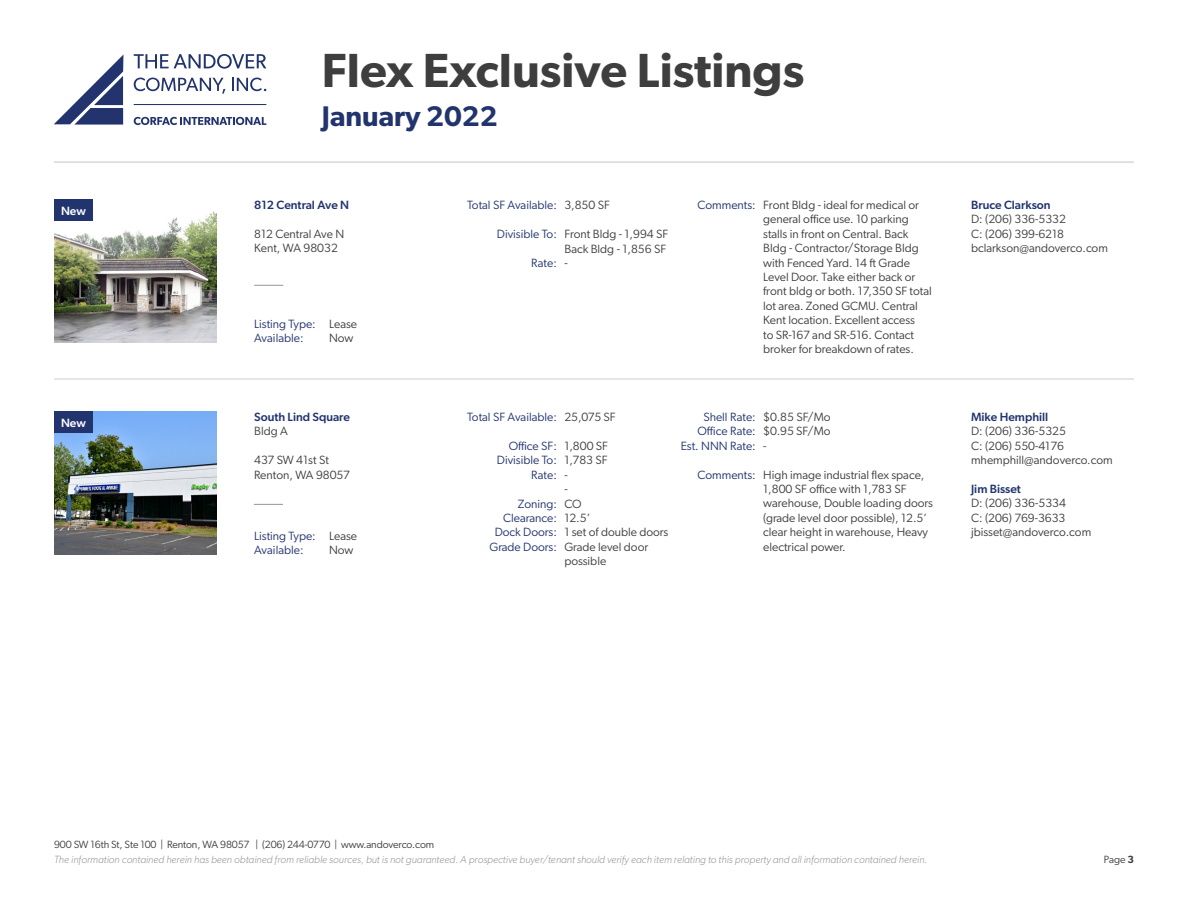
<style>
.page{position:relative;width:1188px;height:918px;background:#fff}
.page>*{position:absolute;margin:0;border:0;box-sizing:border-box;transform-origin:0 0}
.t1{font:600 48px "Gibson";color:#3e3e3f}
.t2{font:600 28.5px "Gibson";color:#22346e}
.t3{font:12px/14.4px "Gibson";color:#3e3e3f}
.t4{font:12px "Gibson";color:#22346e}
.t5{font:500 12px "Gibson";color:#22346e}
.t6{font:500 12px "Gibson";letter-spacing:-.005em;color:#fff}
.t7{font:italic 300 10.5px "Gibson";color:#939598}
.t8{font:10.5px "Gibson";letter-spacing:-.01em;color:#3e3e3f}
.s1{font-weight:600}
</style>
<div class="page">
<svg style="left:54px;top:55px;width:69px;height:70px"></svg>
<svg style="left:134px;top:54px;width:132px;height:15px"></svg>
<hr style="left:134px;top:104px;width:132px;height:1px;background:#22336d">
<svg style="left:134px;top:117px;width:132px;height:8px"></svg>
<svg style="left:134px;top:78px;width:91px;height:16px"></svg>
<svg style="left:232px;top:78px;width:34px;height:13px"></svg>
<hr style="left:54px;top:162px;width:1080px;height:1px;background:#dcdddf">
<hr style="left:54px;top:378px;width:1080px;height:2px;background:#dcdddf">
<img style="left:54px;top:211px;width:162px;height:131px">
<svg style="left:254px;top:285px;width:29px;height:1px"></svg>
<div style="left:54px;top:199px;width:39px;height:22px;background:#22346e"></div>
<img style="left:54px;top:412px;width:162px;height:142px">
<svg style="left:254px;top:504px;width:29px;height:1px"></svg>
<div style="left:54px;top:411px;width:39px;height:22px;background:#22346e"></div>
<p class="t6" style="left:61px;top:204px;width:26px">New</p>
<p class="t6" style="left:61px;top:416px;width:26px">New</p>
<h1 class="t1" style="left:322px;top:42px;width:484px">Flex Exclusive Listings</h1>
<h2 class="t2" style="left:322px;top:100px;width:177px">January 2022</h2>
<p class="t5" style="left:254px;top:198px;width:97px">812 Central Ave N</p>
<p class="t3" style="left:254px;top:226px;width:92px">812 Central Ave N</p>
<p class="t3" style="left:254px;top:241px;width:85px">Kent, WA 98032</p>
<p class="t4" style="left:254px;top:317px;width:63px">Listing Type:</p>
<p class="t4" style="left:254px;top:331px;width:51px">Available:</p>
<p class="t3" style="left:329px;top:316px;width:30px">Lease</p>
<p class="t3" style="left:329px;top:331px;width:26px">Now</p>
<p class="t5" style="left:254px;top:410px;width:97px">South Lind Square</p>
<p class="t3" style="left:254px;top:424px;width:35px">Bldg A</p>
<p class="t3" style="left:254px;top:453px;width:76px">437 SW 41st St</p>
<p class="t3" style="left:254px;top:467px;width:97px">Renton, WA 98057</p>
<p class="t4" style="left:254px;top:528px;width:63px">Listing Type:</p>
<p class="t4" style="left:254px;top:543px;width:51px">Available:</p>
<p class="t3" style="left:329px;top:528px;width:30px">Lease</p>
<p class="t3" style="left:329px;top:543px;width:26px">Now</p>
<p class="t4" style="left:467px;top:198px;width:91px">Total SF Available:</p>
<p class="t4" style="left:497px;top:227px;width:62px">Divisible To:</p>
<p class="t4" style="left:531px;top:256px;width:27px">Rate:</p>
<p class="t3" style="left:564px;top:198px;width:47px">3,850 SF</p>
<p class="t3" style="left:564px;top:227px;width:105px">Front Bldg - 1,994 SF</p>
<p class="t3" style="left:564px;top:241px;width:103px">Back Bldg - 1,856 SF</p>
<p class="t3" style="left:564px;top:255px;width:5px">-</p>
<p class="t4" style="left:698px;top:198px;width:60px">Comments:</p>
<p class="t3" style="left:763px;top:198px;width:170px">Front Bldg - ideal for medical or general office use. 10 parking stalls in front on Central. Back<br>Bldg - Contractor/Storage Bldg with Fenced Yard. 14 ft Grade<br>Level Door. Take either back or front bldg or both. 17,350 SF total lot area. Zoned GCMU. Central<br>Kent location. Excellent access<br>to SR-167 and SR-516. Contact broker for breakdown of rates.</p>
<p class="t5" style="left:971px;top:198px;width:81px">Bruce Clarkson</p>
<p class="t3" style="left:971px;top:212px;width:96px">D: (206) 336-5332</p>
<p class="t3" style="left:971px;top:226px;width:95px">C: (206) 399-6218</p>
<p class="t3" style="left:971px;top:241px;width:138px">bclarkson@andoverco.com</p>
<p class="t4" style="left:467px;top:410px;width:91px">Total SF Available:</p>
<p class="t4" style="left:509px;top:439px;width:50px">Office SF:</p>
<p class="t4" style="left:497px;top:453px;width:62px">Divisible To:</p>
<p class="t4" style="left:531px;top:467px;width:27px">Rate:</p>
<p class="t4" style="left:518px;top:496px;width:41px">Zoning:</p>
<p class="t4" style="left:503px;top:511px;width:55px">Clearance:</p>
<p class="t4" style="left:495px;top:525px;width:64px">Dock Doors:</p>
<p class="t4" style="left:489px;top:539px;width:69px">Grade Doors:</p>
<p class="t3" style="left:564px;top:410px;width:53px">25,075 SF</p>
<p class="t3" style="left:564px;top:439px;width:45px">1,800 SF</p>
<p class="t3" style="left:564px;top:453px;width:45px">1,783 SF</p>
<p class="t3" style="left:564px;top:467px;width:5px">-</p>
<p class="t3" style="left:564px;top:482px;width:5px">-</p>
<p class="t3" style="left:564px;top:496px;width:19px">CO</p>
<p class="t3" style="left:564px;top:511px;width:27px">12.5’</p>
<p class="t3" style="left:564px;top:525px;width:106px">1 set of double doors</p>
<p class="t3" style="left:564px;top:539px;width:85px">Grade level door</p>
<p class="t3" style="left:564px;top:554px;width:43px">possible</p>
<p class="t4" style="left:703px;top:410px;width:54px">Shell Rate:</p>
<p class="t4" style="left:698px;top:424px;width:60px">Office Rate:</p>
<p class="t4" style="left:681px;top:438px;width:77px">Est. NNN Rate:</p>
<p class="t4" style="left:698px;top:467px;width:60px">Comments:</p>
<p class="t3" style="left:763px;top:409px;width:69px">$0.85 SF/Mo</p>
<p class="t3" style="left:763px;top:424px;width:69px">$0.95 SF/Mo</p>
<p class="t3" style="left:763px;top:438px;width:5px">-</p>
<p class="t3" style="left:763px;top:467px;width:171px">High image industrial flex space,<br>1,800 SF office with 1,783 SF warehouse, Double loading doors (grade level door possible), 12.5’ clear height in warehouse, Heavy electrical power.</p>
<p class="t5" style="left:971px;top:410px;width:79px">Mike Hemphill</p>
<p class="t3" style="left:971px;top:424px;width:96px">D: (206) 336-5325</p>
<p class="t3" style="left:971px;top:438px;width:94px">C: (206) 550-4176</p>
<p class="t3" style="left:971px;top:453px;width:143px">mhemphill@andoverco.com</p>
<p class="t5" style="left:971px;top:482px;width:51px">Jim Bisset</p>
<p class="t3" style="left:971px;top:496px;width:96px">D: (206) 336-5334</p>
<p class="t3" style="left:971px;top:510px;width:96px">C: (206) 769-3633</p>
<p class="t3" style="left:971px;top:525px;width:122px">jbisset@andoverco.com</p>
<p class="t8" style="left:54px;top:838px;width:382px">900 SW 16th St, Ste 100 | Renton, WA 98057 | (206) 244-0770 | www.andoverco.com</p>
<p class="t7" style="left:54px;top:853px;width:875px">The information contained herein has been obtained from reliable sources, but is not guaranteed. A prospective buyer/tenant should verify each item relating to this property and all information contained herein.</p>
<p class="t8" style="left:1104px;top:853px;width:32px">Page <span class="s1">3</span></p>
</div>
